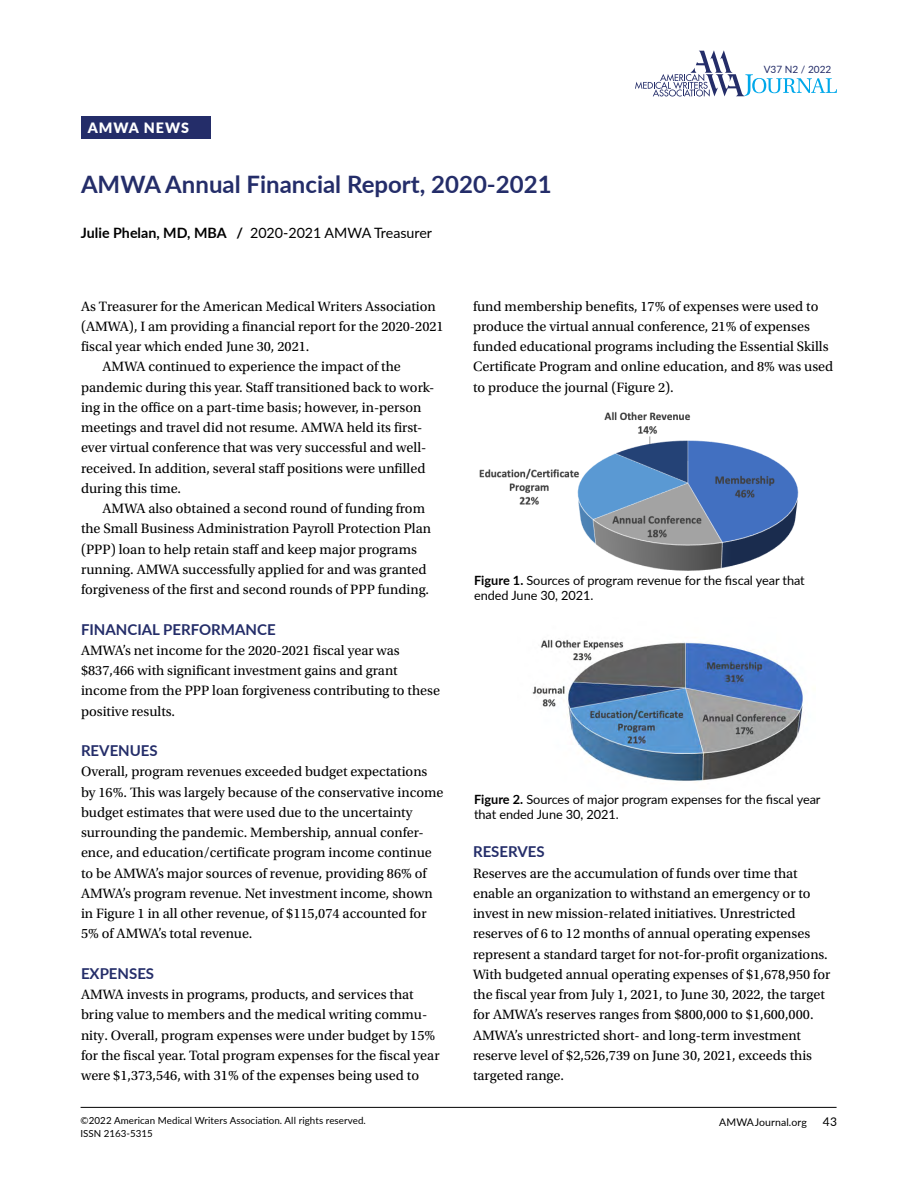
<style>
.page{position:relative;width:918px;height:1188px;background:#fff}
.page>*{position:absolute;margin:0;border:0;box-sizing:border-box;transform-origin:0 0}
.t1{font:700 24px "Lato";color:#242d69}
.t2{font:700 15px "Lato";color:#242d69}
.t3{font:14.25px/20.2px "Utopia Std";color:#000}
.t4{font:14.25px "Lato";color:#000}
.t5{font:900 14.25px "Lato";letter-spacing:.07em;color:#fff}
.t6{font:12.75px/15px "Lato";letter-spacing:-.005em;color:#000}
.t7{font:12px "Lato";color:#000}
.t8{font:10.5px "Lato";letter-spacing:.01em;color:#000}
.t9{font:10.05px "Lato";color:#242d69}
.t10{font:9.75px/13.5px "Lato";letter-spacing:.01em;color:#000}
.s1{font-weight:700}
</style>
<div class="page">
<hr style="left:81px;top:1107px;width:756px;height:1px;background:#000">
<svg style="left:635px;top:50px;width:202px;height:47px"></svg>
<div style="left:81px;top:117px;width:130px;height:22px;background:#242d69"></div>
<img style="left:479px;top:411px;width:320px;height:160px">
<img style="left:532px;top:639px;width:272px;height:144px">
<p class="t5" style="left:88px;top:118px;width:103px">AMWA NEWS</p>
<h1 class="t1" style="left:81px;top:167px;width:472px">AMWA Annual Financial Report, 2020-2021</h1>
<p class="t4" style="left:81px;top:223px;width:353px"><span class="s1">Julie Phelan, MD, MBA /</span> 2020-2021 AMWA Treasurer</p>
<p class="t9" style="left:764px;top:62px;width:69px">V37 N2 / 2022</p>
<p class="t3" style="left:81px;top:296px;width:356px">As Treasurer for the American Medical Writers Association</p>
<p class="t3" style="left:81px;top:316px;width:364px">(AMWA), I am providing a financial report for the 2020-2021</p>
<p class="t3" style="left:81px;top:337px;width:230px">fiscal year which ended June 30, 2021.</p>
<p class="t3" style="left:103px;top:357px;width:300px">AMWA continued to experience the impact of the</p>
<p class="t3" style="left:81px;top:377px;width:355px">pandemic during this year. Staff transitioned back to work-</p>
<p class="t3" style="left:81px;top:397px;width:342px">ing in the office on a part-time basis; however, in-person</p>
<p class="t3" style="left:81px;top:418px;width:343px">meetings and travel did not resume. AMWA held its first-</p>
<p class="t3" style="left:81px;top:438px;width:347px">ever virtual conference that was very successful and well-</p>
<p class="t3" style="left:81px;top:458px;width:346px">received. In addition, several staff positions were unfilled</p>
<p class="t3" style="left:81px;top:478px;width:102px">during this time.</p>
<p class="t3" style="left:103px;top:499px;width:324px">AMWA also obtained a second round of funding from</p>
<p class="t3" style="left:81px;top:519px;width:352px">the Small Business Administration Payroll Protection Plan</p>
<p class="t3" style="left:81px;top:539px;width:337px">(PPP) loan to help retain staff and keep major programs</p>
<p class="t3" style="left:81px;top:559px;width:347px">running. AMWA successfully applied for and was granted</p>
<p class="t3" style="left:81px;top:580px;width:350px">forgiveness of the first and second rounds of PPP funding.</p>
<p class="t2" style="left:81px;top:618px;width:196px">FINANCIAL PERFORMANCE</p>
<p class="t3" style="left:81px;top:640px;width:361px">AMWA’s net income for the 2020-2021 fiscal year was $837,466 with significant investment gains and grant income from the PPP loan forgiveness contributing to these positive results.</p>
<p class="t2" style="left:81px;top:740px;width:78px">REVENUES</p>
<p class="t3" style="left:81px;top:762px;width:364px">Overall, program revenues exceeded budget expectations by 16%. This was largely because of the conservative income budget estimates that were used due to the uncertainty surrounding the pandemic. Membership, annual confer&shy;ence, and education/certificate program income continue to be AMWA’s major sources of revenue, providing 86% of AMWA’s program revenue. Net investment income, shown in Figure 1 in all other revenue, of $115,074 accounted for 5% of AMWA’s total revenue.</p>
<p class="t2" style="left:81px;top:962px;width:75px">EXPENSES</p>
<p class="t3" style="left:81px;top:985px;width:360px">AMWA invests in programs, products, and services that bring value to members and the medical writing commu&shy;nity. Overall, program expenses were under budget by 15% for the fiscal year. Total program expenses for the fiscal year were $1,373,546, with 31% of the expenses being used to</p>
<p class="t3" style="left:473px;top:296px;width:362px">fund membership benefits, 17% of expenses were used to produce the virtual annual conference, 21% of expenses funded educational programs including the Essential Skills Certificate Program and online education, and 8% was used to produce the journal (Figure 2).</p>
<p class="t6" style="left:474px;top:572px;width:332px"><span class="s1">Figure 1.</span> Sources of program revenue for the fiscal year that ended June 30, 2021.</p>
<p class="t6" style="left:474px;top:791px;width:348px"><span class="s1">Figure 2.</span> Sources of major program expenses for the fiscal year that ended June 30, 2021.</p>
<p class="t2" style="left:473px;top:841px;width:73px">RESERVES</p>
<p class="t3" style="left:473px;top:863px;width:359px">Reserves are the accumulation of funds over time that enable an organization to withstand an emergency or to invest in new mission-related initiatives. Unrestricted reserves of 6 to 12 months of annual operating expenses represent a standard target for not-for-profit organizations.<br>With budgeted annual operating expenses of $1,678,950 for the fiscal year from July 1, 2021, to June 30, 2022, the target for AMWA’s reserves ranges from $800,000 to $1,600,000.<br>AMWA’s unrestricted short- and long-term investment reserve level of $2,526,739 on June 30, 2021, exceeds this targeted range.</p>
<p class="t10" style="left:81px;top:1113px;width:287px">©2022 American Medical Writers Association. All rights reserved.<br>ISSN 2163-5315</p>
<p class="t8" style="left:719px;top:1114px;width:89px">AMWAJournal.org</p>
<p class="t7" style="left:823px;top:1113px;width:16px">43</p>
</div>
